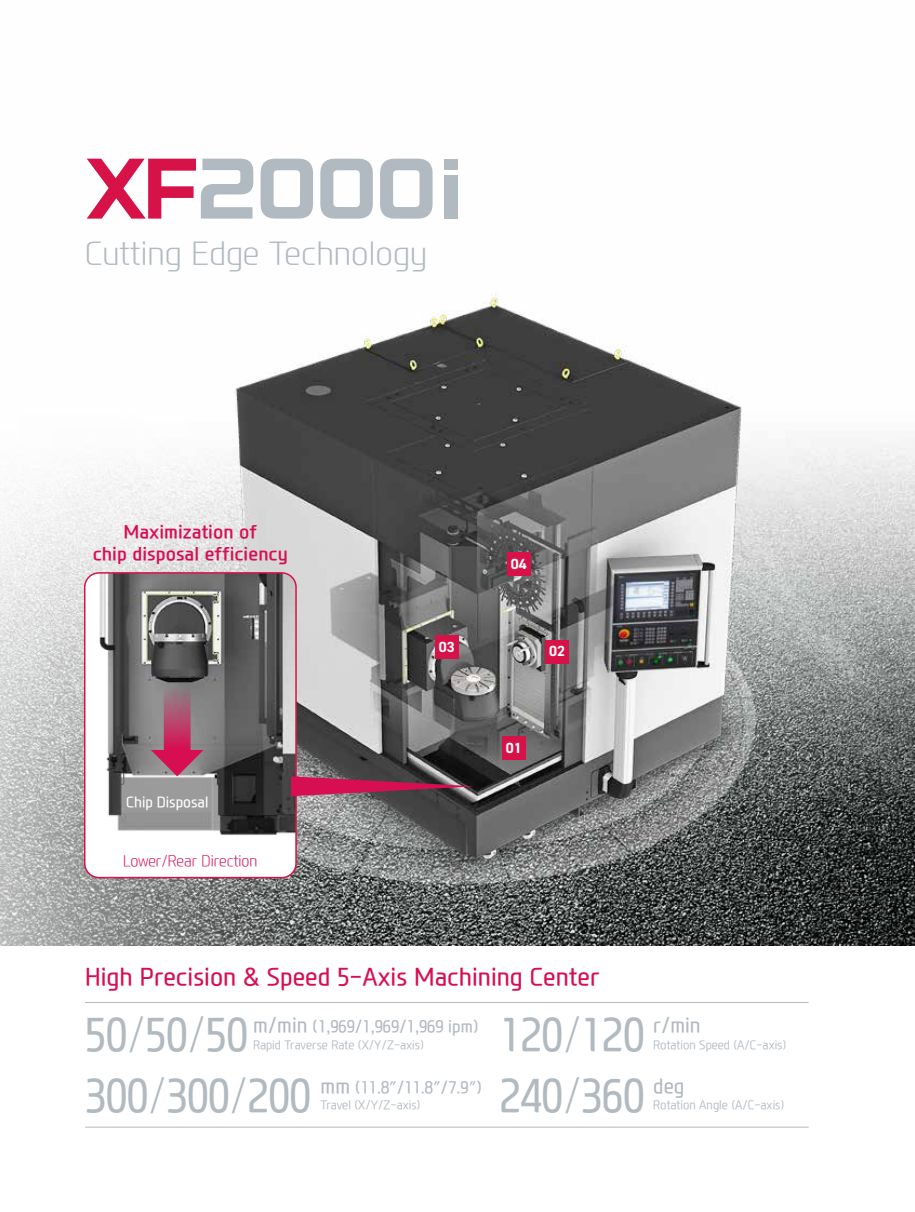
<style>
.page{position:relative;width:915px;height:1212px;background:#fff}
.page>*{position:absolute;margin:0;border:0;box-sizing:border-box;transform-origin:0 0}
.t1{font:80.4px "HD Logo OTF";letter-spacing:-.07em;color:#b1bac0}
.t2{font:500 45px "Modern H";color:#b1bac0;scale:.9 1}
.t3{font:300 31.35px "Modern H Eco";color:#b1bac0}
.t4{font:500 24px "Modern H";color:#d70f52}
.t5{font:500 20.1px "Modern H";color:#b1bac0;scale:.95 1}
.t6{font:700 18px/21.6px "Modern H";color:#d70f52;text-align:center}
.t7{font:500 16.5px "Modern H";color:#b1bac0;scale:.95 1}
.t8{font:300 15px "Modern H Eco";color:#d70f52;scale:.95 1}
.t9{font:700 14.7px "DIN2014";color:#fff}
.t10{font:500 14.55px "Modern H";color:#fff;scale:.95 1}
.t11{font:300 12px "Modern H";color:#b1bac0;scale:.95 1}
.s1{color:#d71249}
.s2{font-family:"Modern H Eco";font-weight:300}
.s3{font-size:20.1px}
</style>
<div class="page">
<img style="left:0;top:294px;width:914px;height:651px">
<div style="left:85px;top:573px;width:211px;height:304px;background:#fff;border-radius:14px"></div>
<img style="left:85px;top:573px;width:211px;height:262px">
<div style="left:84px;top:572px;width:213px;height:306px;border:2px solid #d71249;border-radius:14px"></div>
<hr style="left:85px;top:1002px;width:723px;height:1px;background:#b1bac0">
<hr style="left:85px;top:1127px;width:723px;height:1px;background:#b1bac0">
<svg style="left:291px;top:776px;width:183px;height:20px;background:#933051"></svg>
<svg style="left:151px;top:687px;width:52px;height:89px;background:#a66379"></svg>
<div style="left:502px;top:736px;width:23px;height:24px;background:#d71249"></div>
<div style="left:545px;top:640px;width:23px;height:23px;background:#d71249"></div>
<div style="left:435px;top:635px;width:23px;height:24px;background:#d71249"></div>
<div style="left:507px;top:552px;width:23px;height:24px;background:#d71249"></div>
<h1 class="t1" style="left:85px;top:149px;width:384px"><span class="s1">XF</span>2000i</h1>
<h3 class="t3" style="left:85px;top:232px;width:343px">Cutting Edge Technology</h3>
<h3 class="t6" style="left:93px;top:521px;width:196px">Maximization of<br>chip disposal efficiency</h3>
<p class="t10" style="left:126px;top:792px;width:88px">Chip Disposal</p>
<p class="t8" style="left:123px;top:850px;width:143px">Lower/Rear Direction</p>
<p class="t9" style="left:439px;top:637px;width:17px">03</p>
<p class="t9" style="left:511px;top:554px;width:17px">04</p>
<p class="t9" style="left:549px;top:641px;width:17px">02</p>
<p class="t9" style="left:505px;top:738px;width:17px">01</p>
<h3 class="t4" style="left:85px;top:960px;width:515px">High Precision &amp; Speed 5-Axis Machining Center</h3>
<h2 class="t2" style="left:85px;top:1004px;width:182px">50<span class="s2">/</span>50<span class="s2">/</span>50</h2>
<h2 class="t2" style="left:499px;top:1004px;width:162px">120<span class="s2">/</span>120</h2>
<h2 class="t2" style="left:85px;top:1064px;width:252px">300<span class="s2">/</span>300<span class="s2">/</span>200</h2>
<h2 class="t2" style="left:499px;top:1064px;width:162px">240<span class="s2">/</span>360</h2>
<h3 class="t7" style="left:253px;top:1015px;width:239px"><span class="s3">m/min</span> (1,969/1,969/1,969 ipm)</h3>
<p class="t11" style="left:253px;top:1036px;width:181px">Rapid Traverse Rate (X/Y/Z-axis)</p>
<h3 class="t7" style="left:320px;top:1076px;width:172px"><span class="s3">mm</span> (11.8″/11.8″/7.9″)</h3>
<p class="t11" style="left:320px;top:1097px;width:106px">Travel (X/Y/Z-axis)</p>
<h3 class="t5" style="left:653px;top:1011px;width:51px">r/min</h3>
<p class="t11" style="left:653px;top:1036px;width:141px">Rotation Speed (A/C-axis)</p>
<h3 class="t5" style="left:653px;top:1072px;width:34px">deg</h3>
<p class="t11" style="left:653px;top:1097px;width:139px">Rotation Angle (A/C-axis)</p>
</div>
